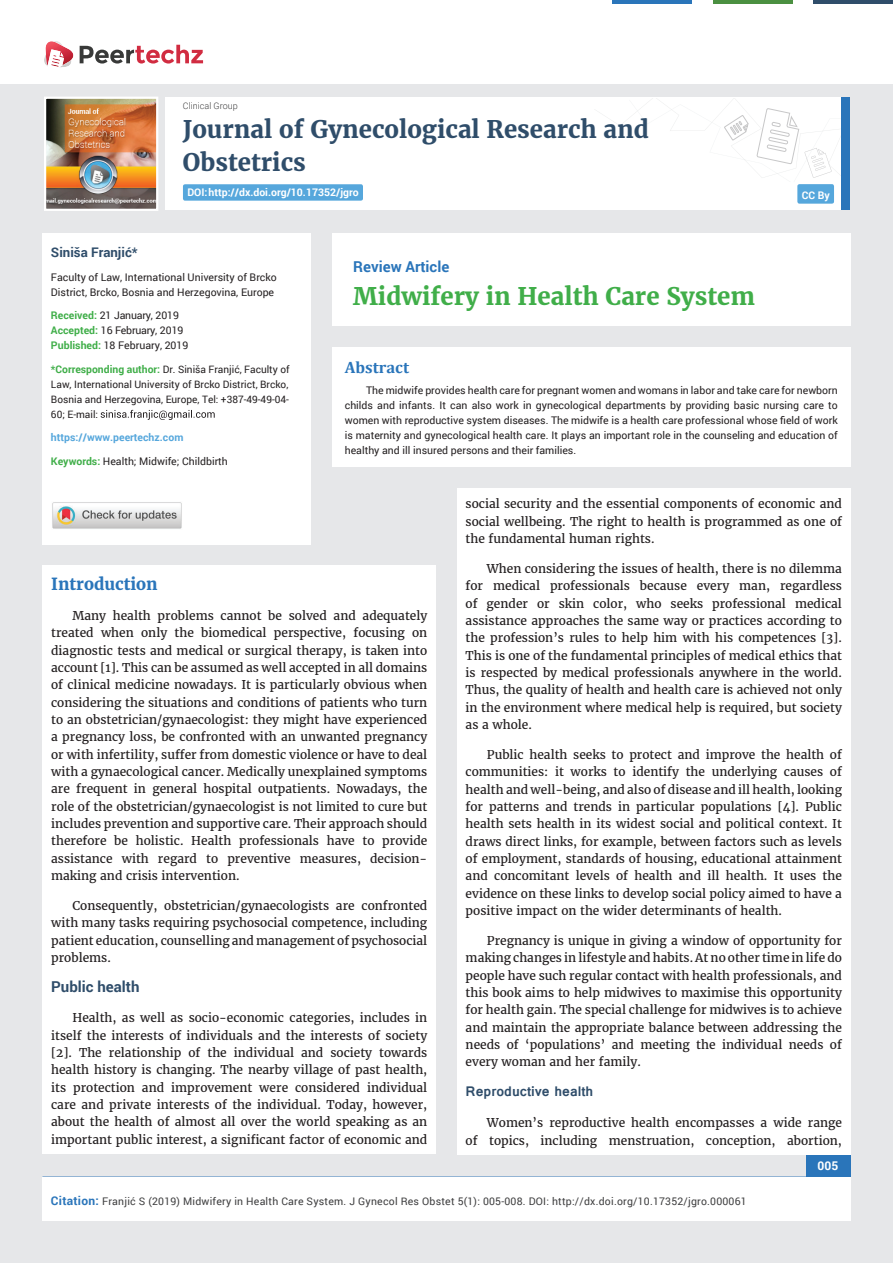
<style>
.page{position:relative;width:893px;height:1263px;background:#e6e7e9}
.page>*{position:absolute;margin:0;border:0;box-sizing:border-box;transform-origin:0 0}
.t1{font:700 24px/33px "Merriweather";color:#2f4d6a}
.t2{font:700 24px "Merriweather";color:#40ae49}
.t3{font:700 16.5px "Merriweather";color:#2a75ba}
.t4{font:700 16.5px "Cambria";color:#2a75ba}
.t5{font:700 15px "Raavi";color:#2f4d6a}
.t6{font:700 15px "Roboto";color:#2a75ba}
.t7{font:700 15px "Roboto";color:#2f4d6a}
.t8{font:700 13.2px "Roboto";color:#2f4d6a}
.t9{font:12px/17.2px "Merriweather";color:#231f20;text-align:justify}
.t10{font:700 12px "Roboto";color:#fff}
.t11{font:10.5px/15px "Roboto";color:#231f20}
.t12{font:10.5px "Roboto";letter-spacing:.02em;color:#3e3e3f}
.t13{font:700 10.5px "Roboto";color:#fff}
.t14{font:700 10.5px "Roboto";color:#56a7dc}
.t15{font:10.2px/15px "Roboto";color:#231f20}
.t16{font:300 9px "Roboto";color:#3e3e3f}
.s1{font-weight:700;color:#40ae49}
.s2{font-weight:700;font-size:10.5px;color:#40ae49}
.s3{font-weight:700;font-size:12px;color:#2a75ba}
</style>
<div class="page">
<div style="left:165px;top:98px;width:684px;height:112px;background:#fff"></div>
<svg style="left:596px;top:100px;width:245px;height:78px"></svg>
<div style="left:841px;top:98px;width:8px;height:112px;background:#2a75ba"></div>
<img style="left:47px;top:100px;width:108px;height:108px">
<div style="left:44px;top:97px;width:114px;height:114px;border:2px solid #fff"></div>
<div style="left:0;top:0;width:893px;height:83px;background:#fff"></div>
<svg style="left:44px;top:41px;width:159px;height:27px"></svg>
<div style="left:797px;top:184px;width:37px;height:20px;background:#56a7dc;border-radius:2px"></div>
<hr style="left:713px;top:0;width:79px;height:3px;background:#4b9041">
<hr style="left:612px;top:0;width:80px;height:3px;background:#2a75ba">
<hr style="left:813px;top:0;width:80px;height:3px;background:#2f4d6a">
<div style="left:806px;top:1154px;width:44px;height:51px;background:#2a75ba"></div>
<div style="left:42px;top:1177px;width:809px;height:43px;background:#fff"></div>
<div style="left:183px;top:184px;width:180px;height:17px;background:#56a7dc;border-radius:2px"></div>
<div style="left:332px;top:233px;width:518px;height:93px;background:#fff"></div>
<div style="left:43px;top:565px;width:393px;height:589px;background:#fff"></div>
<div style="left:457px;top:488px;width:393px;height:666px;background:#fff"></div>
<div style="left:42px;top:233px;width:269px;height:311px;background:#fff"></div>
<svg style="left:101px;top:410px;width:114px;height:10px"></svg>
<div style="left:332px;top:347px;width:518px;height:120px;background:#fff"></div>
<img style="left:52px;top:502px;width:130px;height:27px">
<p class="t16" style="left:183px;top:99px;width:56px">Clinical Group</p>
<h1 class="t1" style="left:183px;top:113px;width:467px">Journal of Gynecological Research and<br>Obstetrics</h1>
<p class="t13" style="left:187px;top:185px;width:173px">DOI: http://dx.doi.org/10.17352/jgro</p>
<p class="t13" style="left:802px;top:188px;width:29px">CC By</p>
<p class="t8" style="left:51px;top:243px;width:88px">Siniša Franjić*</p>
<p class="t11" style="left:51px;top:269px;width:227px">Faculty of Law, International University of Brcko<br>District, Brcko, Bosnia and Herzegovina, Europe</p>
<p class="t11" style="left:51px;top:308px;width:139px"><span class="s1">Received:</span> 21 January, 2019<br><span class="s1">Accepted:</span> 16 February, 2019<br><span class="s1">Published:</span> 18 February, 2019</p>
<p class="t15" style="left:51px;top:361px;width:240px"><span class="s2">*Corresponding author:</span> Dr. Siniša Franjić, Faculty of Law, International University of Brcko District, Brcko, Bosnia and Herzegovina, Europe, Tel: +387-49-49-04- 60; E-mail:</p>
<p class="t14" style="left:51px;top:430px;width:134px">https://www.peertechz.com</p>
<p class="t11" style="left:51px;top:453px;width:178px"><span class="s1">Keywords:</span> Health; Midwife; Childbirth</p>
<p class="t6" style="left:353px;top:256px;width:98px">Review Article</p>
<h1 class="t2" style="left:353px;top:281px;width:403px">Midwifery in Health Care System</h1>
<h2 class="t4" style="left:345px;top:357px;width:66px">Abstract</h2>
<p class="t11" style="left:345px;top:382px;width:494px;text-align:justify;text-indent:21px">The midwife provides health care for pregnant women and womans in labor and take care for newborn childs and infants. It can also work in gynecological departments by providing basic nursing care to women with reproductive system diseases. The midwife is a health care professional whose field of work is maternity and gynecological health care. It plays an important role in the counseling and education of healthy and ill insured persons and their families.</p>
<h2 class="t3" style="left:51px;top:574px;width:108px">Introduction</h2>
<p class="t9" style="left:51px;top:607px;width:378px;text-indent:21px">Many health problems cannot be solved and adequately treated when only the biomedical perspective, focusing on diagnostic tests and medical or surgical therapy, is taken into account [1]. This can be assumed as well accepted in all domains of clinical medicine nowadays. It is particularly obvious when considering the situations and conditions of patients who turn to an obstetrician/gynaecologist: they might have experienced a pregnancy loss, be confronted with an unwanted pregnancy or with infertility, suffer from domestic violence or have to deal with a gynaecological cancer. Medically unexplained symptoms are frequent in general hospital outpatients. Nowadays, the role of the obstetrician/gynaecologist is not limited to cure but includes prevention and supportive care. Their approach should therefore be holistic. Health professionals have to provide assistance with regard to preventive measures, decision&shy;making and crisis intervention.</p>
<p class="t9" style="left:51px;top:897px;width:378px;text-indent:21px">Consequently, obstetrician/gynaecologists are confronted with many tasks requiring psychosocial competence, including patient education, counselling and management of psychosocial problems.</p>
<p class="t7" style="left:51px;top:976px;width:90px">Public health</p>
<p class="t9" style="left:51px;top:1009px;width:378px;text-indent:21px">Health, as well as socio-economic categories, includes in itself the interests of individuals and the interests of society [2]. The relationship of the individual and society towards health history is changing. The nearby village of past health, its protection and improvement were considered individual care and private interests of the individual. Today, however, about the health of almost all over the world speaking as an important public interest, a significant factor of economic and</p>
<p class="t9" style="left:466px;top:495px;width:378px">social security and the essential components of economic and social wellbeing. The right to health is programmed as one of the fundamental human rights.</p>
<p class="t9" style="left:466px;top:560px;width:378px;text-indent:21px">When considering the issues of health, there is no dilemma for medical professionals because every man, regardless of gender or skin color, who seeks professional medical assistance approaches the same way or practices according to the profession’s rules to help him with his competences [3].<br>This is one of the fundamental principles of medical ethics that is respected by medical professionals anywhere in the world.<br>Thus, the quality of health and health care is achieved not only in the environment where medical help is required, but society as a whole.</p>
<p class="t9" style="left:466px;top:746px;width:378px;text-indent:21px">Public health seeks to protect and improve the health of communities: it works to identify the underlying causes of health and well-being, and also of disease and ill health, looking for patterns and trends in particular populations [4]. Public health sets health in its widest social and political context. It draws direct links, for example, between factors such as levels of employment, standards of housing, educational attainment and concomitant levels of health and ill health. It uses the evidence on these links to develop social policy aimed to have a positive impact on the wider determinants of health.</p>
<p class="t9" style="left:466px;top:932px;width:378px;text-indent:21px">Pregnancy is unique in giving a window of opportunity for making changes in lifestyle and habits. At no other time in life do people have such regular contact with health professionals, and this book aims to help midwives to maximise this opportunity for health gain. The special challenge for midwives is to achieve and maintain the appropriate balance between addressing the needs of ‘populations’ and meeting the individual needs of every woman and her family.</p>
<p class="t5" style="left:466px;top:1082px;width:129px">Reproductive health</p>
<p class="t9" style="left:466px;top:1114px;width:378px;line-height:18px;text-align:right">Women’s reproductive health encompasses a wide range<br>of topics, including menstruation, conception, abortion,</p>
<p class="t10" style="left:817px;top:1158px;width:22px">005</p>
<p class="t12" style="left:51px;top:1194px;width:697px"><span class="s3">Citation:</span> Franjić S (2019) Midwifery in Health Care System. J Gynecol Res Obstet 5(1): 005-008. DOI: http://dx.doi.org/10.17352/jgro.000061</p>
</div>
